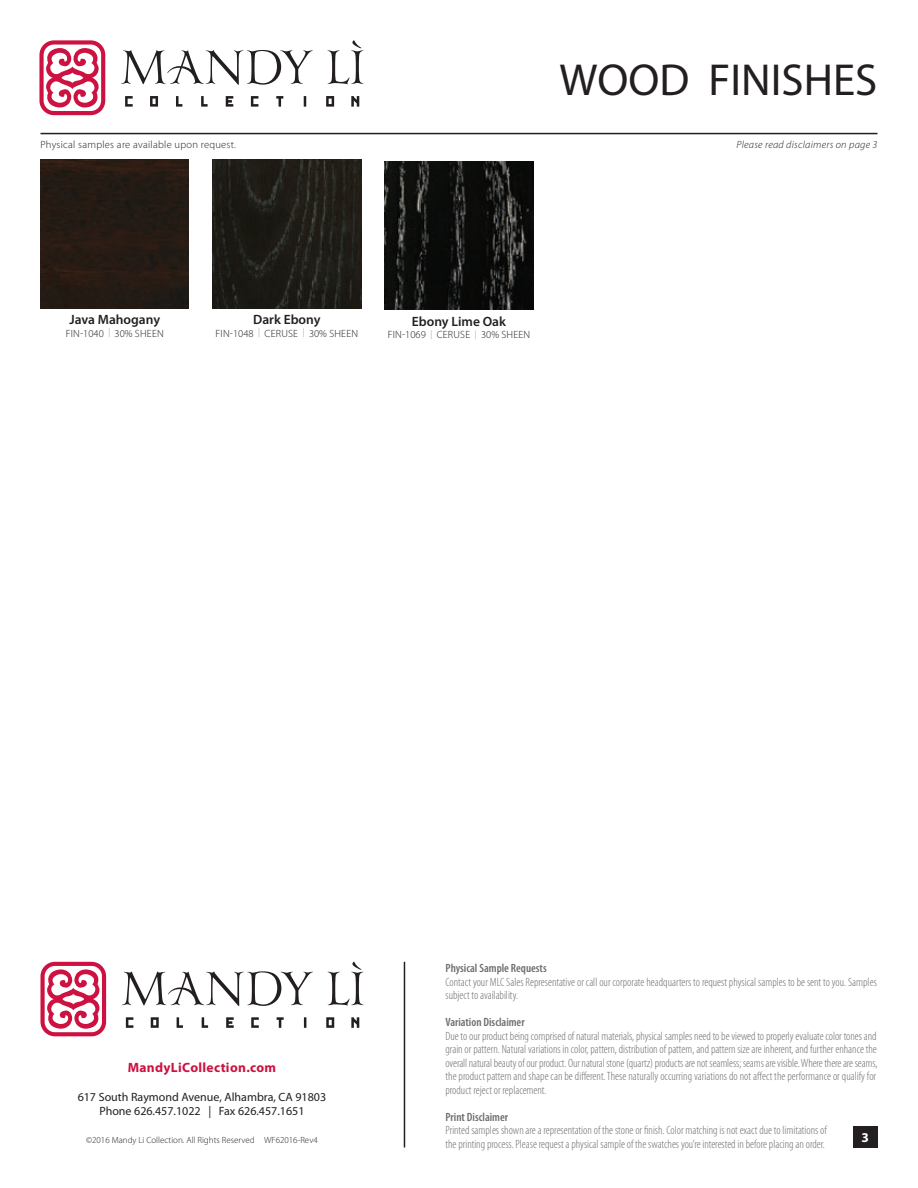
<style>
.page{position:relative;width:918px;height:1188px;background:#fff}
.page>*{position:absolute;margin:0;border:0;box-sizing:border-box;transform-origin:0 0}
.t1{font:45px "Myriad Pro";color:#231f20}
.t2{font:600 13.5px "Myriad Pro";color:#231f20}
.t3{font:700 13.5px "Myriad Pro";letter-spacing:.025em;color:#cd1141}
.t4{font:700 13.5px "Myriad Pro";color:#fff}
.t5{font:300 condensed 12px/13.5px "Myriad Pro";color:#6c6d70}
.t6{font:12px/14.4px "Myriad Pro";color:#231f20;text-align:center}
.t7{font:600 condensed 12px "Myriad Pro";color:#6c6d70}
.t8{font:300 10.5px "Myriad Pro";letter-spacing:.02em;color:#231f20}
.t9{font:italic 300 10.5px "Myriad Pro";letter-spacing:.025em;color:#231f20}
.t10{font:300 9px "Myriad Pro";color:#231f20}
.s1{font-size:9px;color:#939598}
</style>
<div class="page">
<hr style="left:40px;top:133px;width:838px;height:1px;background:#231f20">
<svg style="left:122px;top:962px;width:241px;height:66px"></svg>
<svg style="left:40px;top:962px;width:66px;height:74px"></svg>
<hr style="left:404px;top:962px;width:1px;height:186px;background:#231f20">
<div style="left:853px;top:1126px;width:25px;height:22px;background:#231f20"></div>
<img style="left:213px;top:160px;width:148px;height:148px">
<img style="left:40px;top:160px;width:149px;height:148px">
<img style="left:385px;top:161px;width:148px;height:149px">
<svg style="left:121px;top:40px;width:242px;height:67px"></svg>
<svg style="left:39px;top:40px;width:66px;height:75px"></svg>
<h1 class="t1" style="left:559px;top:55px;width:320px">WOOD FINISHES</h1>
<p class="t8" style="left:40px;top:138px;width:197px">Physical samples are available upon request.</p>
<p class="t9" style="left:737px;top:139px;width:142px">Please read disclaimers on page 3</p>
<p class="t2" style="left:69px;top:312px;width:92px">Java Mahogany</p>
<p class="t8" style="left:66px;top:328px;width:100px">FIN-1040 <span class="s1">|</span> 30% SHEEN</p>
<p class="t2" style="left:253px;top:312px;width:69px">Dark Ebony</p>
<p class="t8" style="left:216px;top:328px;width:144px">FIN-1048 <span class="s1">|</span> CERUSE <span class="s1">|</span> 30% SHEEN</p>
<p class="t2" style="left:412px;top:314px;width:96px">Ebony Lime Oak</p>
<p class="t8" style="left:388px;top:329px;width:144px">FIN-1069 <span class="s1">|</span> CERUSE <span class="s1">|</span> 30% SHEEN</p>
<p class="t7" style="left:446px;top:962px;width:103px">Physical Sample Requests</p>
<p class="t5" style="left:446px;top:975px;width:433px">Contact your MLC Sales Representative or call our corporate headquarters to request physical samples to be sent to you. Samples subject to availability.</p>
<p class="t7" style="left:446px;top:1016px;width:81px">Variation Disclaimer</p>
<p class="t5" style="left:446px;top:1029px;width:433px;text-align:justify">Due to our product being comprised of natural materials, physical samples need to be viewed to properly evaluate color tones and grain or pattern. Natural variations in color, pattern, distribution of pattern, and pattern size are inherent, and further enhance the overall natural beauty of our product. Our natural stone (quartz) products are not seamless; seams are visible. Where there are seams, the product pattern and shape can be different. These naturally occurring variations do not affect the performance or qualify for product reject or replacement.</p>
<p class="t7" style="left:446px;top:1110px;width:64px">Print Disclaimer</p>
<p class="t5" style="left:446px;top:1124px;width:383px">Printed samples shown are a representation of the stone or finish. Color matching is not exact due to limitations of the printing process. Please request a physical sample of the swatches you’re interested in before placing an order.</p>
<p class="t3" style="left:128px;top:1060px;width:150px">MandyLiCollection.com</p>
<p class="t6" style="left:78px;top:1090px;width:250px">617 South Raymond Avenue, Alhambra, CA 91803<br>Phone 626.457.1022 | Fax 626.457.1651</p>
<p class="t10" style="left:86px;top:1135px;width:233px">©2016 Mandy Li Collection. All Rights Reserved WF62016-Rev4</p>
<p class="t4" style="left:862px;top:1130px;width:9px">3</p>
</div>
